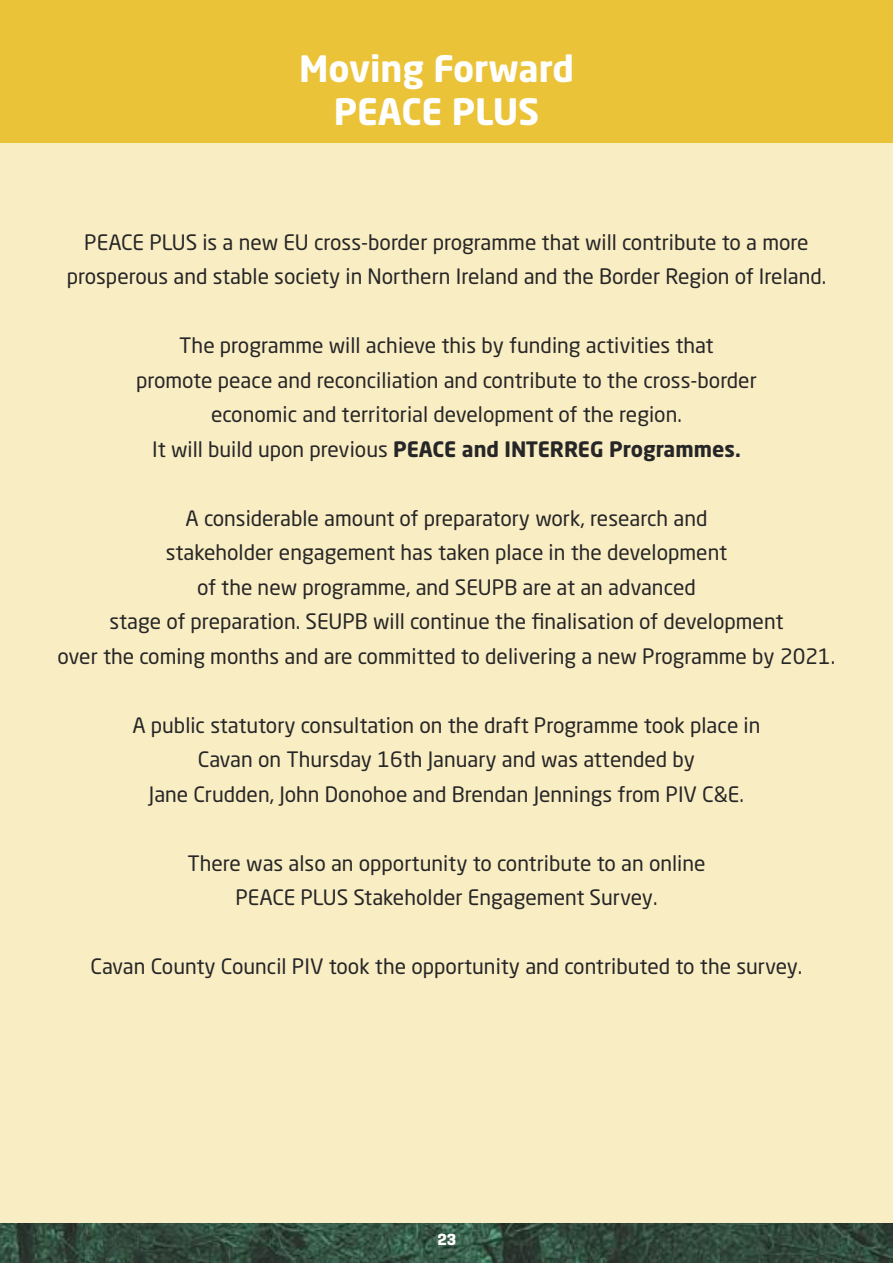
<style>
.page{position:relative;width:893px;height:1263px;background:#f9edc3}
.page>*{position:absolute;margin:0;border:0;box-sizing:border-box;transform-origin:0 0}
.t1{font:700 36px/43.2px "Neo Sans Std";color:#fff;text-align:center}
.t2{font:21px/34.5px "Neo Sans Std";color:#272627;text-align:center}
.t3{font:700 16.5px "Geogrotesque";color:#fff}
.s1{font-weight:700}
</style>
<div class="page">
<img style="left:0;top:1223px;width:893px;height:40px">
<div style="left:0;top:0;width:893px;height:142px;background:#eac338"></div>
<h1 class="t1" style="left:299px;top:50px;width:276px">Moving Forward<br>PEACE PLUS</h1>
<p class="t2" style="left:67px;top:227px;width:761px">PEACE PLUS is a new EU cross-border programme that will contribute to a more prosperous and stable society in Northern Ireland and the Border Region of Ireland.</p>
<p class="t2" style="left:136px;top:330px;width:622px">The programme will achieve this by funding activities that<br>promote peace and reconciliation and contribute to the cross-border economic and territorial development of the region.<br>It will build upon previous <span class="s1">PEACE and INTERREG Programmes.</span></p>
<p class="t2" style="left:58px;top:503px;width:779px">A considerable amount of preparatory work, research and<br>stakeholder engagement has taken place in the development<br>of the new programme, and SEUPB are at an advanced<br>stage of preparation. SEUPB will continue the finalisation of development<br>over the coming months and are committed to delivering a new Programme by 2021.</p>
<p class="t2" style="left:132px;top:710px;width:630px">A public statutory consultation on the draft Programme took place in<br>Cavan on Thursday 16th January and was attended by<br>Jane Crudden, John Donohoe and Brendan Jennings from PIV C&amp;E.</p>
<p class="t2" style="left:187px;top:848px;width:520px">There was also an opportunity to contribute to an online<br>PEACE PLUS Stakeholder Engagement Survey.</p>
<p class="t2" style="left:91px;top:951px;width:713px">Cavan County Council PIV took the opportunity and contributed to the survey.</p>
<p class="t3" style="left:437px;top:1233px;width:20px">23</p>
</div>
